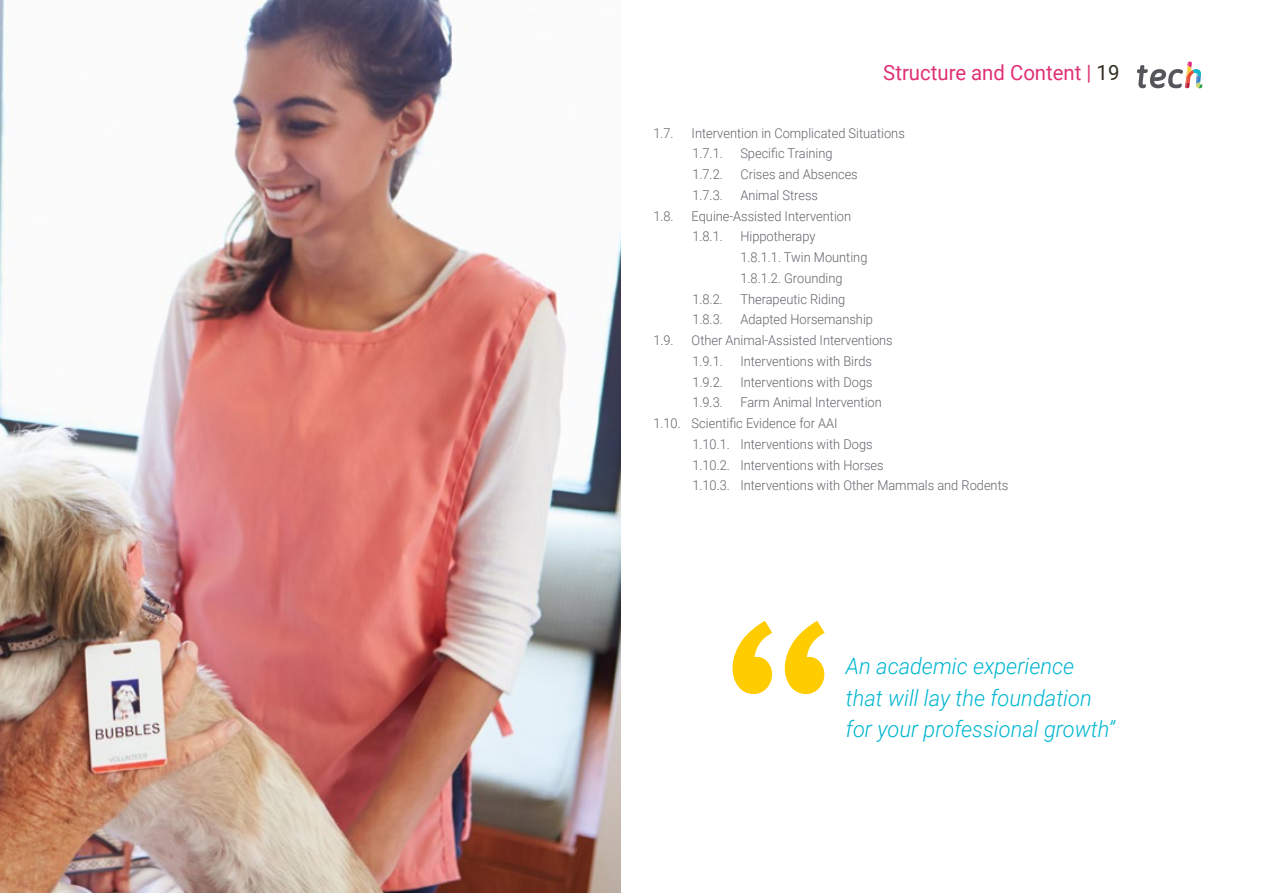
<style>
.page{position:relative;width:1263px;height:893px;background:#fff}
.page>*{position:absolute;margin:0;border:0;box-sizing:border-box;transform-origin:0 0}
.t1{font:italic 300 22.5px/31.5px "Roboto";color:#00b7d1}
.t2{font:21px "Roboto";color:#df3174}
.t3{font:300 13.5px/20.7px "Roboto";color:#61646a;scale:.95 1}
.s1{color:#e03073}
.s2{color:#312e20}
</style>
<div class="page">
<svg style="left:1137px;top:62px;width:65px;height:27px"></svg>
<img style="left:0;top:0;width:621px;height:893px">
<svg style="left:732px;top:621px;width:93px;height:73px"></svg>
<h2 class="t2" style="left:883px;top:57px;width:238px">Structure and Content <span class="s1">|</span> <span class="s2">19</span></h2>
<p class="t3" style="left:653px;top:122px;width:23px">1.7.</p>
<p class="t3" style="left:692px;top:122px;width:226px">Intervention in Complicated Situations<br>1.7.1.</p>
<p class="t3" style="left:740px;top:143px;width:99px">Specific Training</p>
<p class="t3" style="left:692px;top:164px;width:34px">1.7.2.</p>
<p class="t3" style="left:740px;top:164px;width:125px">Crises and Absences</p>
<p class="t3" style="left:692px;top:184px;width:34px">1.7.3.</p>
<p class="t3" style="left:740px;top:184px;width:83px">Animal Stress</p>
<p class="t3" style="left:653px;top:205px;width:23px">1.8.</p>
<p class="t3" style="left:692px;top:205px;width:169px">Equine-Assisted Intervention<br>1.8.1.</p>
<p class="t3" style="left:740px;top:226px;width:135px">Hippotherapy<br>1.8.1.1. Twin Mounting<br>1.8.1.2. Grounding</p>
<p class="t3" style="left:692px;top:288px;width:34px">1.8.2.</p>
<p class="t3" style="left:740px;top:288px;width:112px">Therapeutic Riding</p>
<p class="t3" style="left:692px;top:309px;width:34px">1.8.3.</p>
<p class="t3" style="left:740px;top:309px;width:141px">Adapted Horsemanship</p>
<p class="t3" style="left:653px;top:330px;width:23px">1.9.</p>
<p class="t3" style="left:692px;top:330px;width:213px">Other Animal-Assisted Interventions<br>1.9.1.</p>
<p class="t3" style="left:740px;top:350px;width:140px">Interventions with Birds</p>
<p class="t3" style="left:692px;top:371px;width:34px">1.9.2.</p>
<p class="t3" style="left:740px;top:371px;width:141px">Interventions with Dogs</p>
<p class="t3" style="left:692px;top:392px;width:34px">1.9.3.</p>
<p class="t3" style="left:653px;top:392px;width:242px;text-indent:87px">Farm Animal Intervention<br>1.10. Scientific Evidence for AAI</p>
<p class="t3" style="left:692px;top:433px;width:334px">1.10.1. Interventions with Dogs<br>1.10.2. Interventions with Horses<br>1.10.3. Interventions with Other Mammals and Rodents</p>
<h1 class="t1" style="left:846px;top:650px;width:270px">An academic experience that will lay the foundation for your professional growth”</h1>
</div>
